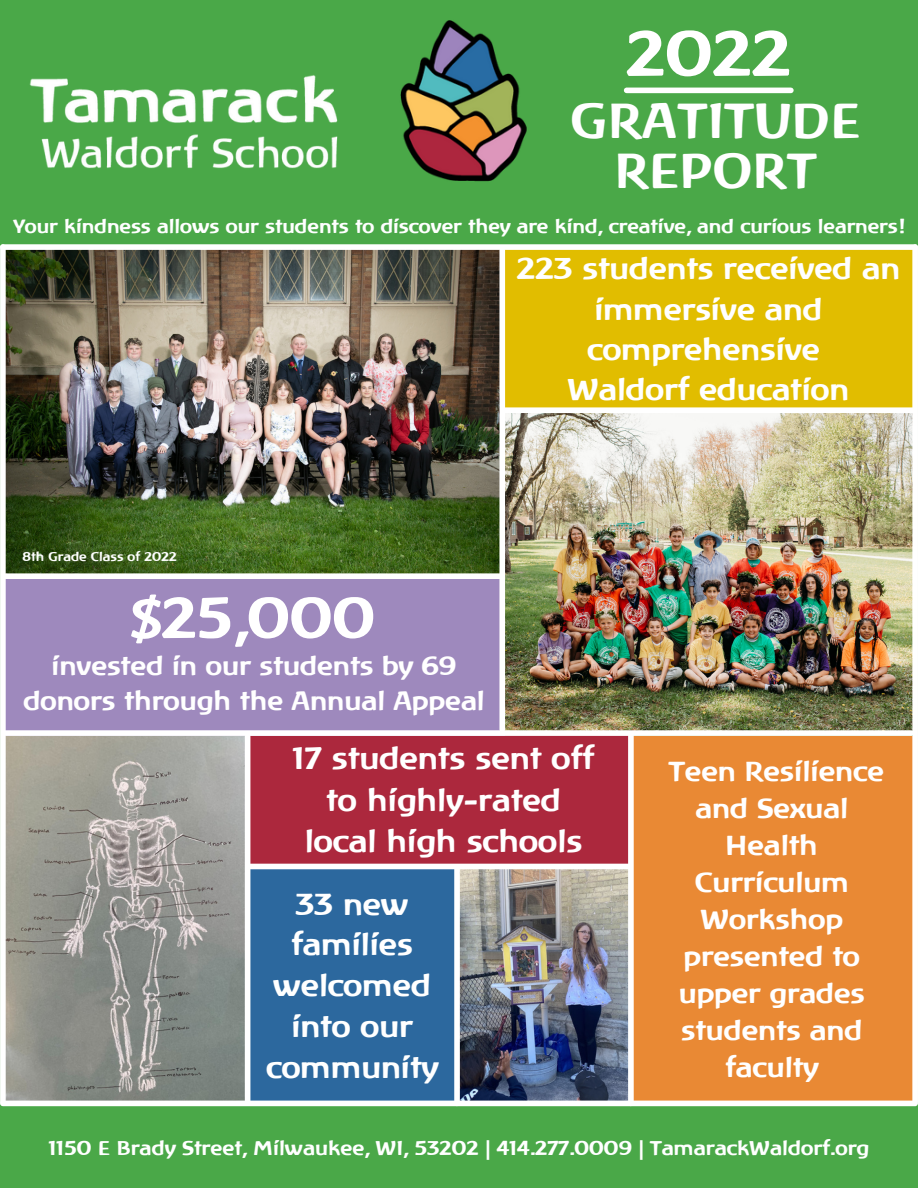
<style>
.page{position:relative;width:918px;height:1188px;background:#4aa848}
.page>*{position:absolute;margin:0;border:0;box-sizing:border-box;transform-origin:0 0}
.t1{font:700 61.95px "Linotype Atlantis W01";color:#fff}
.t2{font:700 55.8px "Linotype Atlantis W01";color:#fff}
.t3{font:700 47.85px/49.5px "Linotype Atlantis W01";letter-spacing:.02em;color:#fff;text-align:center}
.t4{font:700 29.85px/41.2px "Linotype Atlantis W01";color:#fff;text-align:center}
.t5{font:700 29.55px/40.8px "Linotype Atlantis W01";color:#fff;text-align:center}
.t6{font:700 29.25px/40.5px "Linotype Atlantis W01";color:#fff;text-align:center}
.t7{font:700 26.7px/36.9px "Linotype Atlantis W01";color:#fff;text-align:center}
.t8{font:700 25.5px/34.8px "Linotype Atlantis W01";color:#fff;text-align:center}
.t9{font:700 19.35px "Linotype Atlantis W01";color:#fff}
.t10{font:700 18.75px "Linotype Atlantis W01";color:#fff}
.t11{font:700 12.3px "Linotype Atlantis W01";color:#fff}
</style>
<div class="page">
<img style="left:6px;top:250px;width:493px;height:323px">
<img style="left:505px;top:413px;width:407px;height:322px">
<img style="left:460px;top:869px;width:168px;height:232px">
<img style="left:6px;top:736px;width:239px;height:365px">
<div style="left:505px;top:247px;width:408px;height:166px;background:#e1bd00"></div>
<div style="left:631px;top:736px;width:281px;height:368px;background:#e98934"></div>
<div style="left:245px;top:866px;width:214px;height:238px;background:#2c689e"></div>
<div style="left:245px;top:735px;width:386px;height:132px;background:#ac283d"></div>
<div style="left:5px;top:579px;width:500px;height:156px;background:#9e89bd"></div>
<img style="left:29px;top:75px;width:309px;height:93px">
<img style="left:400px;top:20px;width:127px;height:162px">
<div style="left:6px;top:730px;width:905px;height:6px;background:#fff"></div>
<div style="left:248px;top:864px;width:380px;height:5px;background:#fff"></div>
<div style="left:245px;top:736px;width:5px;height:366px;background:#fff"></div>
<div style="left:454px;top:869px;width:6px;height:234px;background:#fff"></div>
<div style="left:628px;top:736px;width:6px;height:367px;background:#fff"></div>
<div style="left:3px;top:1101px;width:912px;height:5px;background:#fff"></div>
<div style="left:912px;top:247px;width:6px;height:855px;background:#fff"></div>
<div style="left:0;top:247px;width:6px;height:855px;background:#fff"></div>
<div style="left:3px;top:244px;width:912px;height:6px;background:#fff"></div>
<div style="left:499px;top:250px;width:6px;height:479px;background:#fff"></div>
<div style="left:5px;top:573px;width:497px;height:6px;background:#fff"></div>
<div style="left:505px;top:407px;width:408px;height:6px;background:#fff"></div>
<div style="left:627px;top:88px;width:164px;height:5px;background:#fff"></div>
<h1 class="t1" style="left:626px;top:16px;width:166px">2022</h1>
<h3 class="t3" style="left:571px;top:96px;width:291px">GRATITUDE<br>REPORT</h3>
<p class="t10" style="left:13px;top:214px;width:893px">Your kindness allows our students to discover they are kind, creative, and curious learners!</p>
<p class="t6" style="left:517px;top:248px;width:384px">223 students received an immersive and comprehensive<br>Waldorf education</p>
<p class="t11" style="left:23px;top:549px;width:156px">8th Grade Class of 2022</p>
<h2 class="t2" style="left:131px;top:584px;width:246px">$25,000</h2>
<p class="t8" style="left:23px;top:648px;width:463px">invested in our students by 69 donors through the Annual Appeal</p>
<p class="t4" style="left:293px;top:738px;width:303px">17 students sent off to highly-rated local high schools</p>
<p class="t5" style="left:266px;top:883px;width:174px">33 new families welcomed into our community</p>
<p class="t7" style="left:669px;top:753px;width:216px">Teen Resilience and Sexual<br>Health<br>Curriculum<br>Workshop presented to upper grades students and faculty</p>
<p class="t9" style="left:49px;top:1137px;width:822px">1150 E Brady Street, Milwaukee, WI, 53202 | 414.277.0009 | TamarackWaldorf.org</p>
</div>
